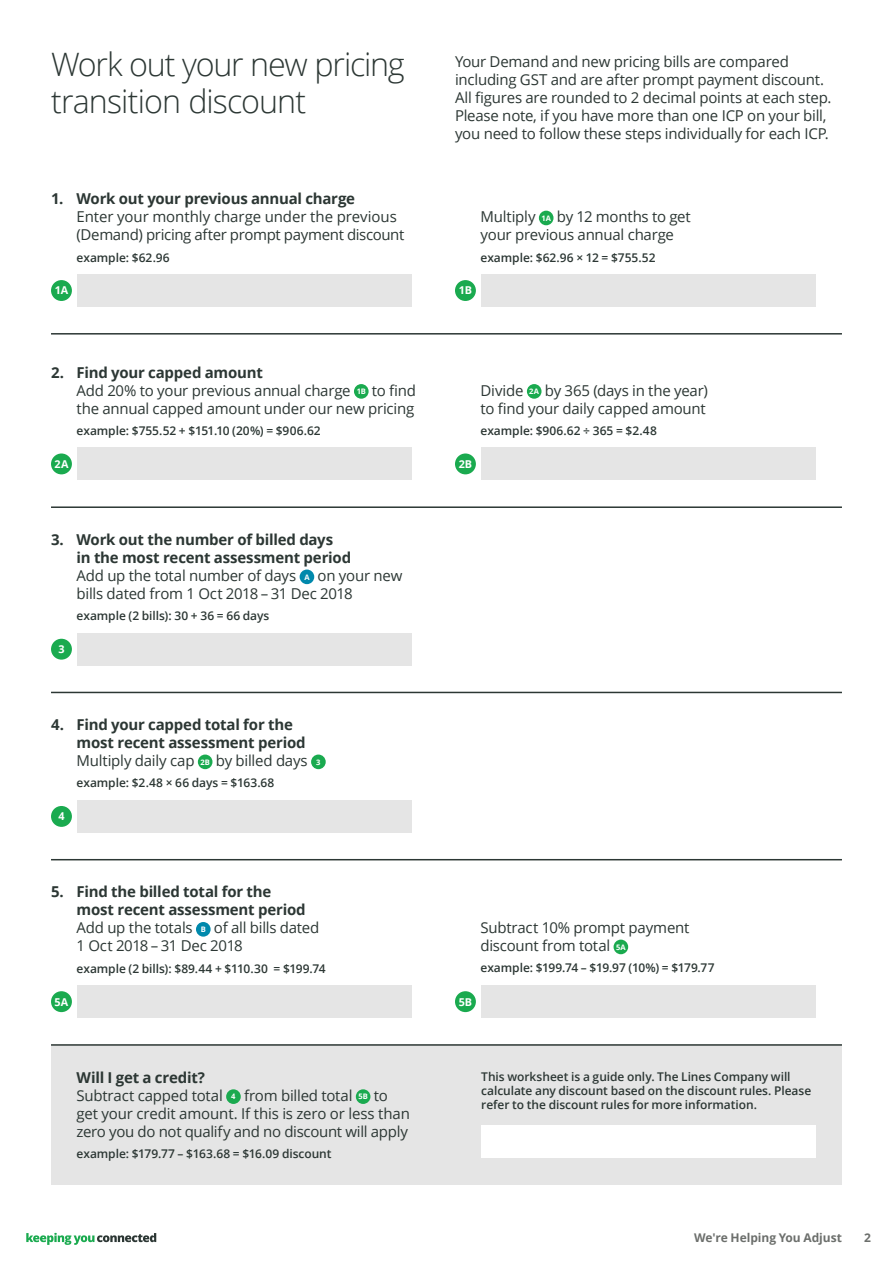
<style>
.page{position:relative;width:893px;height:1263px;background:#fff}
.page>*{position:absolute;margin:0;border:0;box-sizing:border-box;transform-origin:0 0}
.t1{font:300 32.25px/37px "Open Sans";letter-spacing:-.03em;color:#2c3734}
.t2{font:15px/18px "Open Sans";letter-spacing:-.015em;color:#2c3734}
.t3{font:700 15px/18px "Open Sans";letter-spacing:-.015em;color:#2c3734}
.t4{font:600 12px/14.4px "Open Sans";letter-spacing:-.005em;color:#2c3734}
.t5{font:700 12px "Open Sans";letter-spacing:-.005em;color:#6c6f6c}
.t6{font:700 10.8px "Open Sans";letter-spacing:.005em;color:#fff}
.s1{font-weight:700}
.s2{font-weight:700;font-size:7.5px;color:#fff}
.s3{font-weight:400}
.s4{font-size:7.5px;color:#fff}
</style>
<div class="page">
<svg style="left:26px;top:1233px;width:130px;height:12px"></svg>
<div style="left:300px;top:569px;width:14px;height:15px;background:#0089ac;border-radius:50%"></div>
<div style="left:51px;top:639px;width:21px;height:21px;background:#1aaa4f;border-radius:50%"></div>
<div style="left:77px;top:633px;width:335px;height:32px;background:#e5e5e5"></div>
<div style="left:198px;top:754px;width:14px;height:15px;background:#1aaa4f;border-radius:50%"></div>
<div style="left:311px;top:754px;width:15px;height:15px;background:#1aaa4f;border-radius:50%"></div>
<div style="left:51px;top:806px;width:21px;height:21px;background:#1aaa4f;border-radius:50%"></div>
<div style="left:77px;top:800px;width:335px;height:33px;background:#e5e5e5"></div>
<div style="left:51px;top:1046px;width:791px;height:139px;background:#e5e5e5"></div>
<div style="left:226px;top:1089px;width:15px;height:15px;background:#1aaa4f;border-radius:50%"></div>
<div style="left:356px;top:1089px;width:14px;height:15px;background:#1aaa4f;border-radius:50%"></div>
<div style="left:481px;top:1126px;width:335px;height:32px;background:#fff"></div>
<div style="left:51px;top:280px;width:21px;height:21px;background:#1aaa4f;border-radius:50%"></div>
<div style="left:77px;top:274px;width:335px;height:33px;background:#e5e5e5"></div>
<div style="left:539px;top:211px;width:14px;height:14px;background:#1aaa4f;border-radius:50%"></div>
<div style="left:455px;top:280px;width:21px;height:21px;background:#1aaa4f;border-radius:50%"></div>
<div style="left:481px;top:274px;width:335px;height:33px;background:#e5e5e5"></div>
<div style="left:354px;top:384px;width:15px;height:15px;background:#1aaa4f;border-radius:50%"></div>
<div style="left:51px;top:453px;width:21px;height:21px;background:#1aaa4f;border-radius:50%"></div>
<div style="left:77px;top:448px;width:335px;height:32px;background:#e5e5e5"></div>
<div style="left:527px;top:384px;width:14px;height:15px;background:#1aaa4f;border-radius:50%"></div>
<div style="left:455px;top:453px;width:21px;height:21px;background:#1aaa4f;border-radius:50%"></div>
<div style="left:481px;top:448px;width:335px;height:32px;background:#e5e5e5"></div>
<div style="left:614px;top:940px;width:14px;height:14px;background:#1aaa4f;border-radius:50%"></div>
<div style="left:455px;top:991px;width:21px;height:21px;background:#1aaa4f;border-radius:50%"></div>
<div style="left:481px;top:985px;width:335px;height:33px;background:#e5e5e5"></div>
<div style="left:196px;top:922px;width:15px;height:15px;background:#0089ac;border-radius:50%"></div>
<div style="left:51px;top:991px;width:21px;height:21px;background:#1aaa4f;border-radius:50%"></div>
<div style="left:77px;top:985px;width:335px;height:33px;background:#e5e5e5"></div>
<hr style="left:51px;top:333px;width:791px;height:2px;background:#2c3734">
<hr style="left:51px;top:506px;width:791px;height:2px;background:#2c3734">
<hr style="left:51px;top:692px;width:791px;height:1px;background:#2c3734">
<hr style="left:51px;top:859px;width:791px;height:1px;background:#2c3734">
<hr style="left:51px;top:1044px;width:791px;height:2px;background:#2c3734">
<h1 class="t1" style="left:51px;top:45px;width:355px">Work out your new pricing transition discount</h1>
<p class="t2" style="left:455px;top:52px;width:378px">Your Demand and new pricing bills are compared including GST and are after prompt payment discount.<br>All figures are rounded to 2 decimal points at each step.<br>Please note, if you have more than one ICP on your bill, you need to follow these steps individually for each ICP.</p>
<p class="t3" style="left:51px;top:189px;width:306px">1. Work out your previous annual charge</p>
<p class="t2" style="left:77px;top:207px;width:329px">Enter your monthly charge under the previous (Demand) pricing after prompt payment discount</p>
<p class="t4" style="left:77px;top:250px;width:95px">example: $62.96</p>
<p class="t6" style="left:55px;top:283px;width:15px">1A</p>
<p class="t2" style="left:77px;top:363px;width:341px;text-indent:-26px"><span class="s1">2. Find your capped amount<br></span>Add 20% to your previous annual charge <span class="s2">1B</span> to find the annual capped amount under our new pricing</p>
<p class="t4" style="left:77px;top:423px;width:246px">example: $755.52 + $151.10 (20%) = $906.62</p>
<p class="t6" style="left:54px;top:456px;width:16px">2A</p>
<p class="t2" style="left:77px;top:530px;width:327px;text-indent:-26px"><span class="s1">3. Work out the number of billed days<br>in the most recent assessment period<br></span>Add up the total number of days <span class="s2">A</span> on your new bills dated from 1 Oct 2018 – 31 Dec 2018</p>
<p class="t4" style="left:77px;top:608px;width:194px">example (2 bills): 30 + 36 = 66 days</p>
<p class="t6" style="left:58px;top:641px;width:8px">3</p>
<p class="t3" style="left:77px;top:715px;width:246px;text-indent:-26px">4. Find your capped total for the most recent assessment period<br><span class="s3">Multiply daily cap</span> <span class="s4">2B</span> <span class="s3">by billed days</span> <span class="s4">3</span></p>
<p class="t4" style="left:77px;top:776px;width:199px">example: $2.48 × 66 days = $163.68</p>
<p class="t6" style="left:58px;top:809px;width:8px">4</p>
<p class="t3" style="left:77px;top:883px;width:244px;text-indent:-26px">5. Find the billed total for the<br>most recent assessment period<br><span class="s3">Add up the totals</span> <span class="s4">B</span> <span class="s3">of all bills dated<br>1 Oct 2018 – 31 Dec 2018</span></p>
<p class="t4" style="left:77px;top:961px;width:251px">example (2 bills): $89.44 + $110.30 = $199.74</p>
<p class="t6" style="left:55px;top:994px;width:15px">5A</p>
<p class="t2" style="left:77px;top:1068px;width:335px"><span class="s1">Will I get a credit?<br></span>Subtract capped total <span class="s2">4</span> from billed total <span class="s2">5B</span> to get your credit amount. If this is zero or less than zero you do not qualify and no discount will apply</p>
<p class="t4" style="left:77px;top:1146px;width:256px">example: $179.77 – $163.68 = $16.09 discount</p>
<p class="t6" style="left:459px;top:283px;width:15px">1B</p>
<p class="t2" style="left:480px;top:207px;width:212px">Multiply <span class="s2">1A</span> by 12 months to get your previous annual charge</p>
<p class="t4" style="left:480px;top:250px;width:177px">example: $62.96 × 12 = $755.52</p>
<p class="t6" style="left:459px;top:456px;width:15px">2B</p>
<p class="t2" style="left:480px;top:381px;width:229px">Divide <span class="s2">2A</span> by 365 (days in the year) to find your daily capped amount</p>
<p class="t4" style="left:480px;top:423px;width:178px">example: $906.62 ÷ 365 = $2.48</p>
<p class="t6" style="left:459px;top:994px;width:15px">5B</p>
<p class="t2" style="left:480px;top:918px;width:211px">Subtract 10% prompt payment discount from total <span class="s2">5A</span></p>
<p class="t4" style="left:480px;top:961px;width:236px">example: $199.74 – $19.97 (10%) = $179.77</p>
<p class="t4" style="left:481px;top:1069px;width:331px">This worksheet is a guide only. The Lines Company will calculate any discount based on the discount rules. Please refer to the discount rules for more information.</p>
<p class="t5" style="left:694px;top:1229px;width:149px">We're Helping You Adjust</p>
<p class="t5" style="left:864px;top:1229px;width:8px">2</p>
</div>
